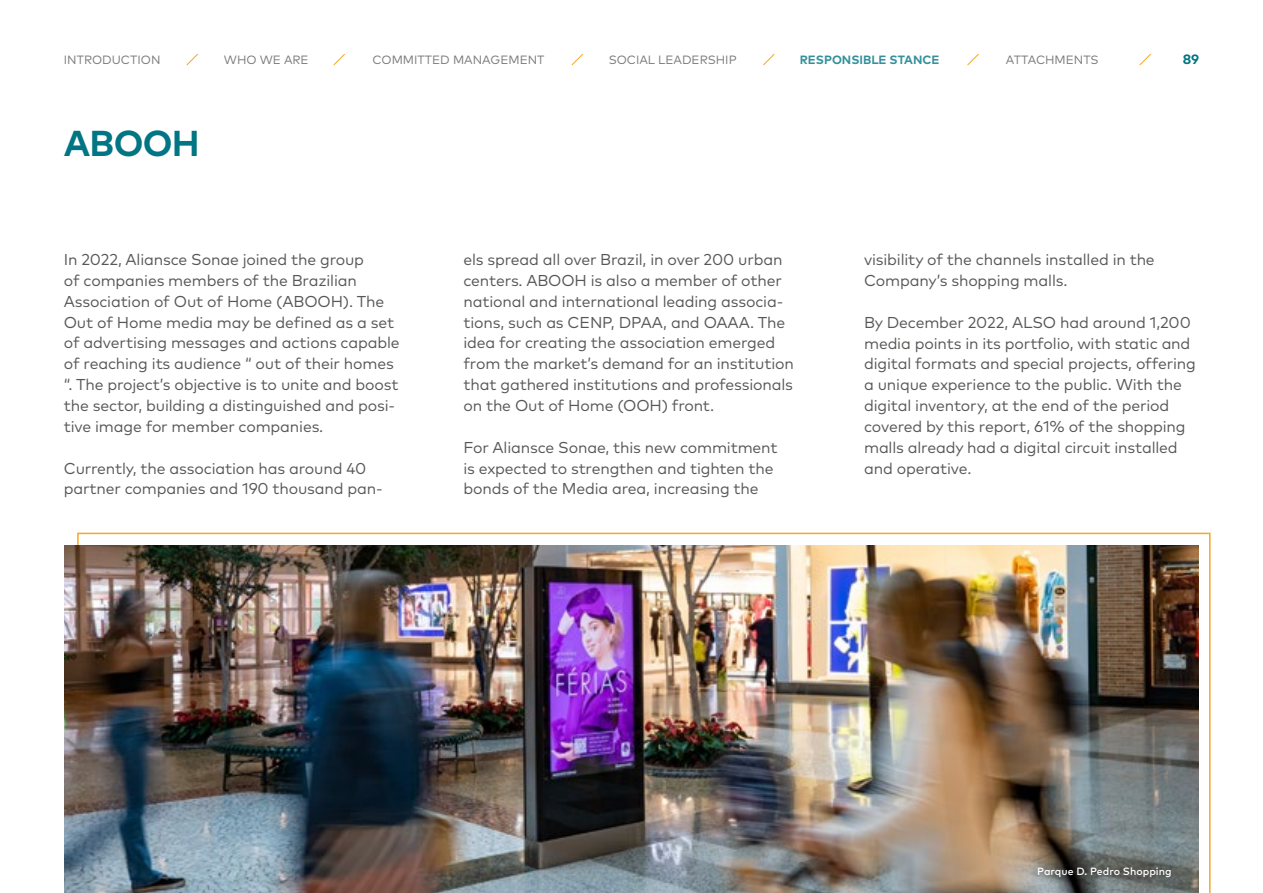
<style>
.page{position:relative;width:1263px;height:893px;background:#fff}
.page>*{position:absolute;margin:0;border:0;box-sizing:border-box;transform-origin:0 0}
.t1{font:700 36px "Mark Pro";letter-spacing:-.02em;color:#007583}
.t2{font:15.75px/20.9px "Mark Pro";letter-spacing:-.01em;color:#575756}
.t3{font:700 13.5px "Mark Pro";color:#007583}
.t4{font:12px "Mark Pro";color:#797978}
.t5{font:700 12px "Mark Pro";color:#33909c}
.t6{font:500 10.5px "Mark Pro";color:#fff}
</style>
<div class="page">
<svg style="left:1139px;top:53px;width:12px;height:13px"></svg>
<svg style="left:186px;top:53px;width:12px;height:13px"></svg>
<svg style="left:333px;top:53px;width:12px;height:13px"></svg>
<svg style="left:571px;top:53px;width:12px;height:13px"></svg>
<svg style="left:763px;top:53px;width:12px;height:13px"></svg>
<svg style="left:967px;top:53px;width:12px;height:13px"></svg>
<svg style="left:77px;top:533px;width:1133px;height:360px"></svg>
<img style="left:65px;top:545px;width:1133px;height:348px">
<div style="left:1030px;top:860px;width:148px;height:25px;background:#000;opacity:.47"></div>
<p class="t4" style="left:64px;top:51px;width:98px">INTRODUCTION</p>
<p class="t4" style="left:224px;top:51px;width:86px">WHO WE ARE</p>
<p class="t4" style="left:372px;top:51px;width:174px">COMMITTED MANAGEMENT</p>
<p class="t4" style="left:609px;top:51px;width:129px">SOCIAL LEADERSHIP</p>
<p class="t5" style="left:800px;top:50px;width:141px">RESPONSIBLE STANCE</p>
<p class="t4" style="left:1006px;top:51px;width:94px">ATTACHMENTS</p>
<p class="t3" style="left:1183px;top:49px;width:18px">89</p>
<h1 class="t1" style="left:64px;top:116px;width:137px">ABOOH</h1>
<p class="t2" style="left:64px;top:248px;width:337px">In 2022, Aliansce Sonae joined the group<br>of companies members of the Brazilian Association of Out of Home (ABOOH). The Out of Home media may be defined as a set of advertising messages and actions capable of reaching its audience “ out of their homes “. The project’s objective is to unite and boost the sector, building a distinguished and posi&shy;tive image for member companies.</p>
<p class="t2" style="left:64px;top:456px;width:320px">Currently, the association has around 40 partner companies and 190 thousand pan-</p>
<p class="t2" style="left:463px;top:248px;width:332px">els spread all over Brazil, in over 200 urban centers. ABOOH is also a member of other national and international leading associa&shy;tions, such as CENP, DPAA, and OAAA. The idea for creating the association emerged from the market’s demand for an institution that gathered institutions and professionals on the Out of Home (OOH) front.</p>
<p class="t2" style="left:463px;top:435px;width:316px">For Aliansce Sonae, this new commitment is expected to strengthen and tighten the bonds of the Media area, increasing the</p>
<p class="t2" style="left:864px;top:248px;width:292px">visibility of the channels installed in the<br>Company’s shopping malls.</p>
<p class="t2" style="left:864px;top:310px;width:333px">By December 2022, ALSO had around 1,200 media points in its portfolio, with static and digital formats and special projects, offering a unique experience to the public. With the digital inventory, at the end of the period covered by this report, 61% of the shopping malls already had a digital circuit installed and operative.</p>
<p class="t6" style="left:1037px;top:863px;width:136px">Parque D. Pedro Shopping</p>
</div>
